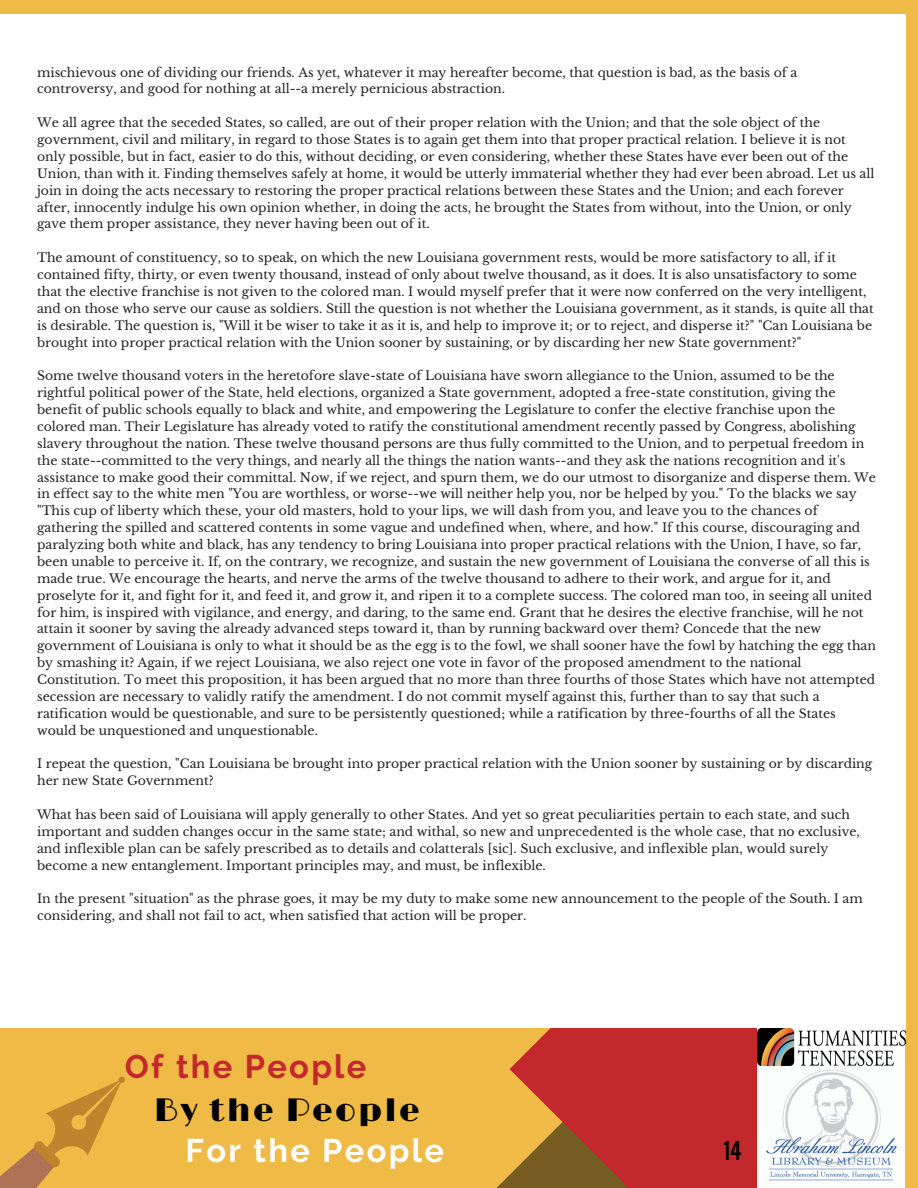
<style>
.page{position:relative;width:918px;height:1188px;background:#efba45}
.page>*{position:absolute;margin:0;border:0;box-sizing:border-box;transform-origin:0 0}
.t1{font:700 32.7px "Raleway";letter-spacing:.07em;color:#fff}
.t2{font:700 32.7px "Raleway";letter-spacing:.07em;color:#c3292c}
.t3{font:32.7px "Limelight";letter-spacing:.07em;color:#000}
.t4{font:21.75px "Oswald";color:#000}
.t5{font:12.45px/16.8px "Libre Baskerville";color:#222}
</style>
<div class="page">
<svg style="left:509px;top:1028px;width:398px;height:160px;background:#bf3c2d"></svg>
<div style="left:0;top:15px;width:906px;height:1013px;background:#fff"></div>
<img style="left:757px;top:1065px;width:149px;height:123px">
<img style="left:757px;top:1028px;width:149px;height:37px">
<svg style="left:0;top:1077px;width:125px;height:111px"></svg>
<div style="left:906px;top:1044px;width:12px;height:144px;background:#efba45"></div>
<p class="t5" style="left:37px;top:64px;width:762px">mischievous one of dividing our friends. As yet, whatever it may hereafter become, that question is bad, as the basis of a controversy, and good for nothing at all--a merely pernicious abstraction.</p>
<p class="t5" style="left:37px;top:114px;width:839px">We all agree that the seceded States, so called, are out of their proper relation with the Union; and that the sole object of the government, civil and military, in regard to those States is to again get them into that proper practical relation. I believe it is not only possible, but in fact, easier to do this, without deciding, or even considering, whether these States have ever been out of the Union, than with it. Finding themselves safely at home, it would be utterly immaterial whether they had ever been abroad. Let us all join in doing the acts necessary to restoring the proper practical relations between these States and the Union; and each forever after, innocently indulge his own opinion whether, in doing the acts, he brought the States from without, into the Union, or only gave them proper assistance, they never having been out of it.</p>
<p class="t5" style="left:37px;top:249px;width:838px">The amount of constituency, so to speak, on which the new Louisiana government rests, would be more satisfactory to all, if it contained fifty, thirty, or even twenty thousand, instead of only about twelve thousand, as it does. It is also unsatisfactory to some that the elective franchise is not given to the colored man. I would myself prefer that it were now conferred on the very intelligent, and on those who serve our cause as soldiers. Still the question is not whether the Louisiana government, as it stands, is quite all that is desirable. The question is, "Will it be wiser to take it as it is, and help to improve it; or to reject, and disperse it?" "Can Louisiana be brought into proper practical relation with the Union sooner by sustaining, or by discarding her new State government?"</p>
<p class="t5" style="left:37px;top:367px;width:840px">Some twelve thousand voters in the heretofore slave-state of Louisiana have sworn allegiance to the Union, assumed to be the rightful political power of the State, held elections, organized a State government, adopted a free-state constitution, giving the benefit of public schools equally to black and white, and empowering the Legislature to confer the elective franchise upon the colored man. Their Legislature has already voted to ratify the constitutional amendment recently passed by Congress, abolishing slavery throughout the nation. These twelve thousand persons are thus fully committed to the Union, and to perpetual freedom in the state--committed to the very things, and nearly all the things the nation wants--and they ask the nations recognition and it's assistance to make good their committal. Now, if we reject, and spurn them, we do our utmost to disorganize and disperse them. We in effect say to the white men "You are worthless, or worse--we will neither help you, nor be helped by you." To the blacks we say "This cup of liberty which these, your old masters, hold to your lips, we will dash from you, and leave you to the chances of gathering the spilled and scattered contents in some vague and undefined when, where, and how." If this course, discouraging and paralyzing both white and black, has any tendency to bring Louisiana into proper practical relations with the Union, I have, so far, been unable to perceive it. If, on the contrary, we recognize, and sustain the new government of Louisiana the converse of all this is made true. We encourage the hearts, and nerve the arms of the twelve thousand to adhere to their work, and argue for it, and proselyte for it, and fight for it, and feed it, and grow it, and ripen it to a complete success. The colored man too, in seeing all united for him, is inspired with vigilance, and energy, and daring, to the same end. Grant that he desires the elective franchise, will he not attain it sooner by saving the already advanced steps toward it, than by running backward over them? Concede that the new government of Louisiana is only to what it should be as the egg is to the fowl, we shall sooner have the fowl by hatching the egg than by smashing it? Again, if we reject Louisiana, we also reject one vote in favor of the proposed amendment to the national Constitution. To meet this proposition, it has been argued that no more than three fourths of those States which have not attempted secession are necessary to validly ratify the amendment. I do not commit myself against this, further than to say that such a ratification would be questionable, and sure to be persistently questioned; while a ratification by three-fourths of all the States would be unquestioned and unquestionable.</p>
<p class="t5" style="left:37px;top:756px;width:837px">I repeat the question, "Can Louisiana be brought into proper practical relation with the Union sooner by sustaining or by discarding her new State Government?</p>
<p class="t5" style="left:37px;top:806px;width:824px">What has been said of Louisiana will apply generally to other States. And yet so great peculiarities pertain to each state, and such important and sudden changes occur in the same state; and withal, so new and unprecedented is the whole case, that no exclusive, and inflexible plan can be safely prescribed as to details and colatterals [sic]. Such exclusive, and inflexible plan, would surely become a new entanglement. Important principles may, and must, be inflexible.</p>
<p class="t5" style="left:37px;top:891px;width:827px">In the present "situation" as the phrase goes, it may be my duty to make some new announcement to the people of the South. I am considering, and shall not fail to act, when satisfied that action will be proper.</p>
<h1 class="t2" style="left:125px;top:1047px;width:243px">Of the People</h1>
<h1 class="t3" style="left:154px;top:1091px;width:267px">By the People</h1>
<h1 class="t1" style="left:186px;top:1131px;width:260px">For the People</h1>
<h2 class="t4" style="left:723px;top:1134px;width:20px">14</h2>
</div>
